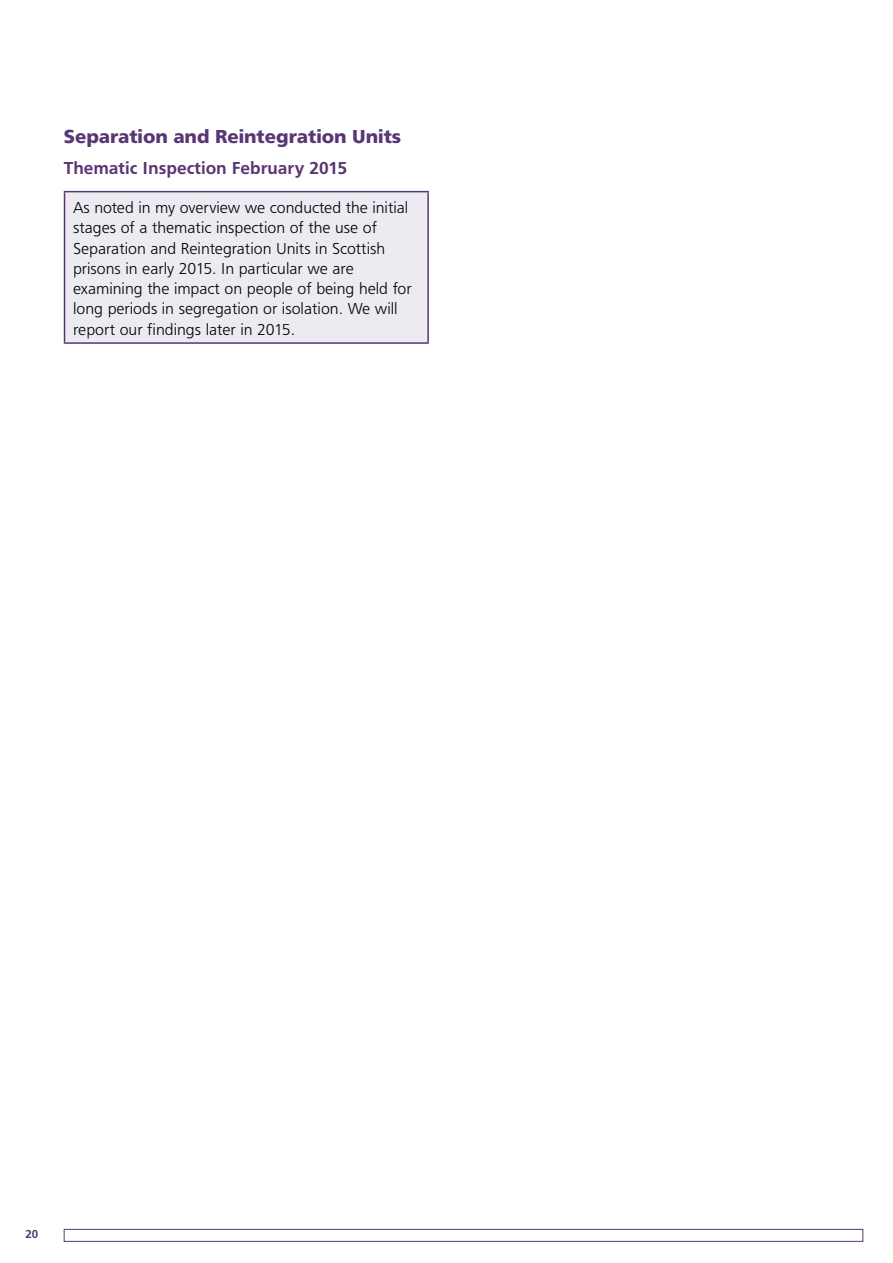
<style>
.page{position:relative;width:893px;height:1263px;background:#fff}
.page>*{position:absolute;margin:0;border:0;box-sizing:border-box;transform-origin:0 0}
.t1{font:700 19.5px "Frutus T";color:#593674}
.t2{font:500 18px "Frutus T";color:#593674}
.t3{font:300 16.5px/20.2px "Frutus T";color:#000}
.t4{font:500 12px "Frutus T";color:#593674}
</style>
<div class="page">
<div style="left:64px;top:1229px;width:799px;height:13px;border:1px solid #593674"></div>
<div style="left:65px;top:192px;width:363px;height:151px;background:#edebf2"></div>
<hr style="left:64px;top:191px;width:365px;height:1px;background:#593674">
<hr style="left:64px;top:342px;width:365px;height:2px;background:#593674">
<hr style="left:64px;top:192px;width:1px;height:150px;background:#593674">
<hr style="left:427px;top:192px;width:2px;height:150px;background:#593674">
<p class="t1" style="left:64px;top:125px;width:339px">Separation and Reintegration Units</p>
<p class="t2" style="left:64px;top:158px;width:285px">Thematic Inspection February 2015</p>
<p class="t3" style="left:73px;top:197px;width:340px">As noted in my overview we conducted the initial stages of a thematic inspection of the use of Separation and Reintegration Units in Scottish prisons in early 2015. In particular we are examining the impact on people of being held for long periods in segregation or isolation. We will report our findings later in 2015.</p>
<p class="t4" style="left:25px;top:1227px;width:14px">20</p>
</div>
